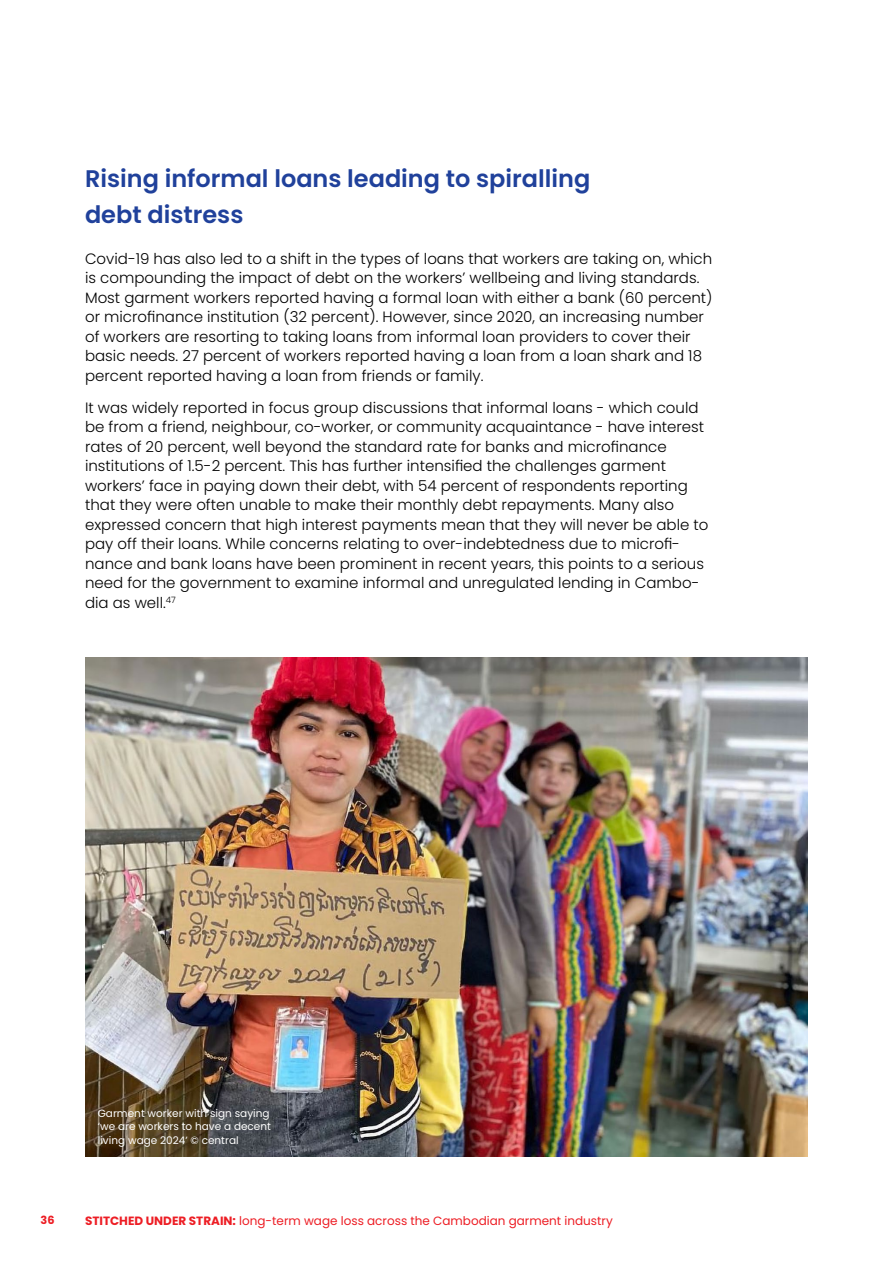
<style>
.page{position:relative;width:893px;height:1263px;background:#fff}
.page>*{position:absolute;margin:0;border:0;box-sizing:border-box;transform-origin:0 0}
.t1{font:600 24px/36px "Poppins";color:#20419b}
.t2{font:300 15px/19.5px "Poppins";color:#000}
.t3{font:12px "Poppins";color:#ed1d24}
.t4{font:700 11.25px "Poppins";color:#ed1d24}
.t5{font:10.5px/13.5px "Poppins";color:#fff}
.s1{font-weight:700}
</style>
<div class="page">
<img style="left:85px;top:657px;width:723px;height:500px">
<h1 class="t1" style="left:85px;top:160px;width:507px">Rising informal loans leading to spiralling debt distress</h1>
<p class="t2" style="left:85px;top:249px;width:629px">Covid-19 has also led to a shift in the types of loans that workers are taking on, which is compounding the impact of debt on the workers’ wellbeing and living standards.<br>Most garment workers reported having a formal loan with either a bank (60 percent) or microfinance institution (32 percent). However, since 2020, an increasing number of workers are resorting to taking loans from informal loan providers to cover their basic needs. 27 percent of workers reported having a loan from a loan shark and 18 percent reported having a loan from friends or family.</p>
<p class="t2" style="left:85px;top:398px;width:625px">It was widely reported in focus group discussions that informal loans - which could be from a friend, neighbour, co-worker, or community acquaintance - have interest rates of 20 percent, well beyond the standard rate for banks and microfinance institutions of 1.5-2 percent. This has further intensified the challenges garment workers’ face in paying down their debt, with 54 percent of respondents reporting that they were often unable to make their monthly debt repayments. Many also expressed concern that high interest payments mean that they will never be able to pay off their loans. While concerns relating to over-indebtedness due to microfi&shy;nance and bank loans have been prominent in recent years, this points to a serious need for the government to examine informal and unregulated lending in Cambo&shy;dia as well.<sup>47</sup></p>
<p class="t5" style="left:98px;top:1106px;width:175px">Garment worker with sign saying ‘we are workers to have a decent living wage 2024’ © central</p>
<p class="t4" style="left:41px;top:1213px;width:15px">36</p>
<p class="t3" style="left:85px;top:1213px;width:529px"><span class="s1">STITCHED UNDER STRAIN:</span> long-term wage loss across the Cambodian garment industry</p>
</div>
